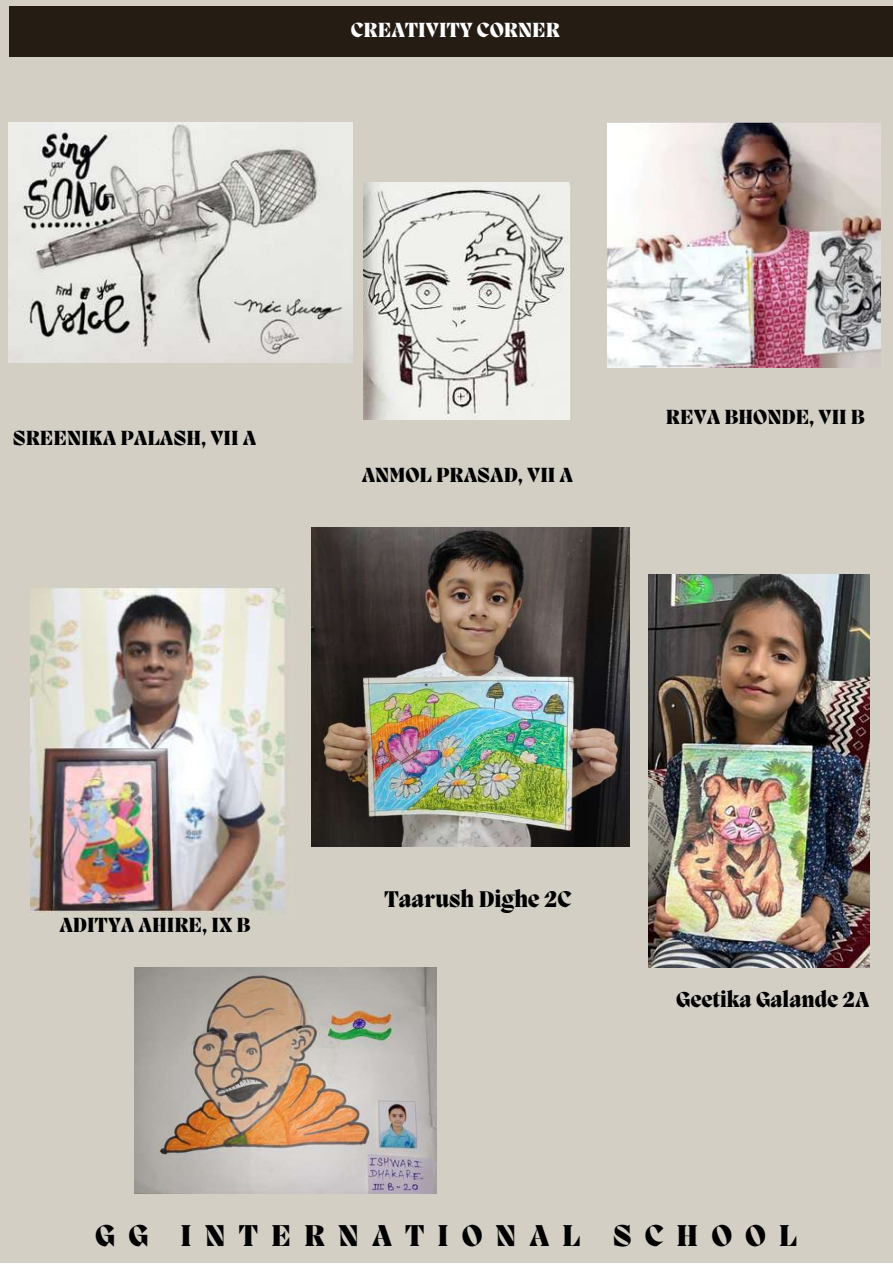
<style>
.page{position:relative;width:893px;height:1264px;background:#fff}
.page>*{position:absolute;margin:0;border:0;box-sizing:border-box;transform-origin:0 0}
.t1{font:800 30.9px "Migra";letter-spacing:.42em;color:#000}
.t2{font:800 23.25px "Migra";color:#000}
.t3{font:800 22.05px "Migra";color:#000}
.t4{font:800 21px "Migra";color:#000}
.t5{font:800 21px "Migra";color:#fff}
</style>
<div class="page">
<div style="left:0;top:0;width:892px;height:1262px;background:#d3cfc5"></div>
<img style="left:9px;top:123px;width:344px;height:239px">
<img style="left:363px;top:182px;width:208px;height:237px">
<img style="left:607px;top:123px;width:273px;height:244px">
<img style="left:30px;top:586px;width:255px;height:329px">
<img style="left:311px;top:528px;width:318px;height:318px">
<img style="left:648px;top:574px;width:221px;height:393px">
<div style="left:9px;top:6px;width:883px;height:51px;background:#251c14"></div>
<img style="left:134px;top:967px;width:302px;height:226px">
<p class="t5" style="left:351px;top:20px;width:211px">CREATIVITY CORNER</p>
<p class="t4" style="left:13px;top:428px;width:245px">SREENIKA PALASH, VII A</p>
<p class="t4" style="left:362px;top:465px;width:213px">ANMOL PRASAD, VII A</p>
<p class="t4" style="left:666px;top:406px;width:201px">REVA BHONDE, VII B</p>
<p class="t4" style="left:59px;top:915px;width:193px">ADITYA AHIRE, IX B</p>
<p class="t2" style="left:384px;top:888px;width:189px">Taarush Dighe 2C</p>
<p class="t3" style="left:676px;top:988px;width:194px">Geetika Galande 2A</p>
<h1 class="t1" style="left:95px;top:1221px;width:704px">GG INTERNATIONAL SCHOOL</h1>
</div>
